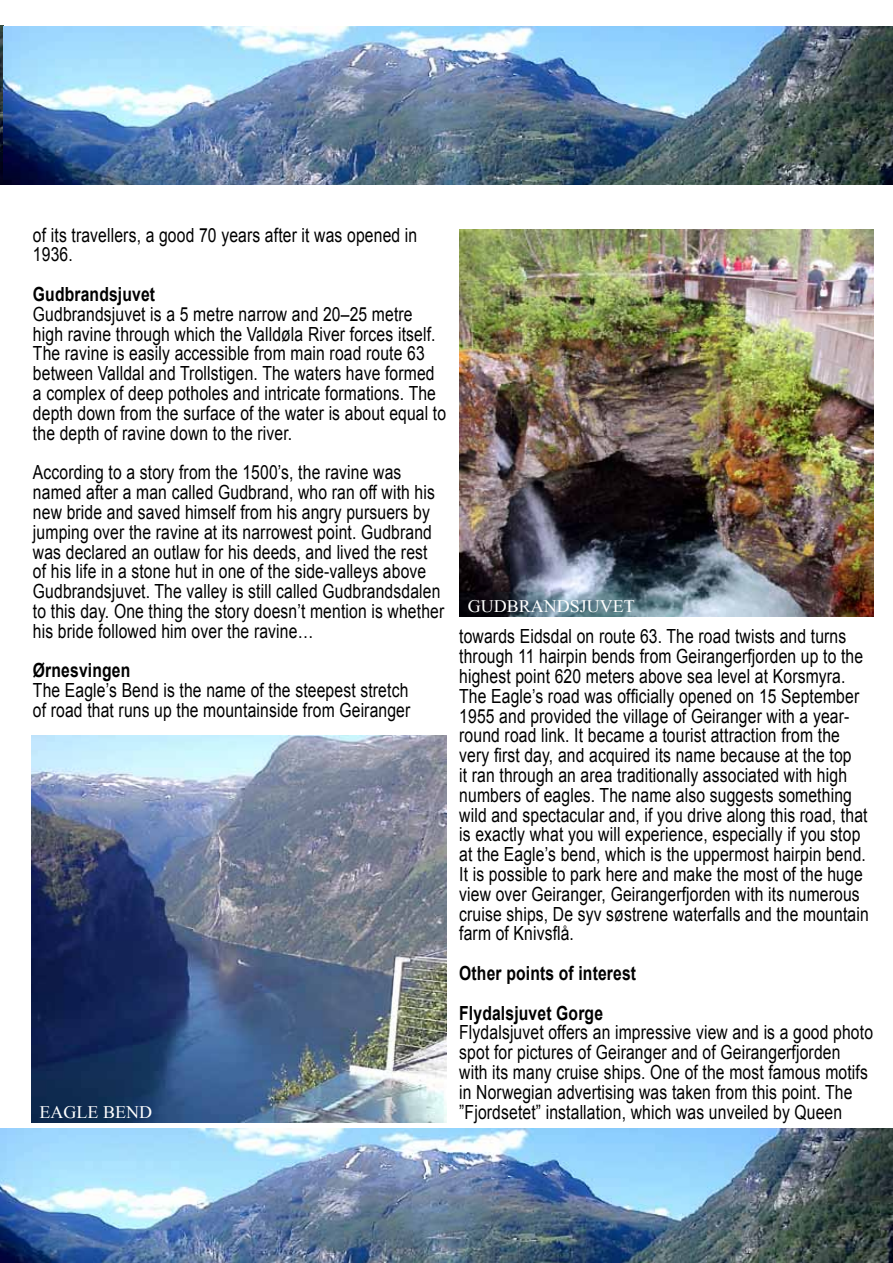
<style>
.page{position:relative;width:893px;height:1263px;background:#fff}
.page>*{position:absolute;margin:0;border:0;box-sizing:border-box;transform-origin:0 0}
.t1{font:19.5px/19.8px "Arial";letter-spacing:.01em;color:#000;scale:.81 1}
.t2{font:700 19.5px/39.6px "Arial";letter-spacing:.01em;color:#000;scale:.81 1}
.t3{font:18px "Mongolian Baiti";color:#fff}
</style>
<div class="page">
<img style="left:0;top:26px;width:893px;height:159px">
<img style="left:0;top:1128px;width:892px;height:135px">
<img style="left:459px;top:230px;width:415px;height:387px">
<img style="left:31px;top:735px;width:415px;height:387px">
<p class="t1" style="left:33px;top:225px;width:476px">of its travellers, a good 70 years after it was opened in<br>1936.</p>
<p class="t2" style="left:33px;top:275px;width:152px">Gudbrandsjuvet</p>
<p class="t1" style="left:33px;top:304px;width:512px">Gudbrandsjuvet is a 5 metre narrow and 20–25 metre high ravine through which the Valldøla River forces itself.<br>The ravine is easily accessible from main road route 63 between Valldal and Trollstigen. The waters have formed a complex of deep potholes and intricate formations. The depth down from the surface of the water is about equal to the depth of ravine down to the river.</p>
<p class="t1" style="left:33px;top:463px;width:509px">According to a story from the 1500’s, the ravine was named after a man called Gudbrand, who ran off with his new bride and saved himself from his angry pursuers by jumping over the ravine at its narrowest point. Gudbrand was declared an outlaw for his deeds, and lived the rest of his life in a stone hut in one of the side-valleys above Gudbrandsjuvet. The valley is still called Gudbrandsdalen to this day. One thing the story doesn’t mention is whether his bride followed him over the ravine…</p>
<p class="t2" style="left:33px;top:651px;width:122px">Ørnesvingen</p>
<p class="t1" style="left:33px;top:681px;width:467px">The Eagle’s Bend is the name of the steepest stretch of road that runs up the mountainside from Geiranger</p>
<p class="t3" style="left:40px;top:1102px;width:114px">EAGLE BEND</p>
<p class="t3" style="left:468px;top:596px;width:168px">GUDBRANDSJUVET</p>
<p class="t1" style="left:459px;top:627px;width:507px">towards Eidsdal on route 63. The road twists and turns through 11 hairpin bends from Geirangerfjorden up to the highest point 620 meters above sea level at Korsmyra.<br>The Eagle’s road was officially opened on 15 September 1955 and provided the village of Geiranger with a year&shy;round road link. It became a tourist attraction from the very first day, and acquired its name because at the top<br>it ran through an area traditionally associated with high numbers of eagles. The name also suggests something wild and spectacular and, if you drive along this road, that is exactly what you will experience, especially if you stop at the Eagle’s bend, which is the uppermost hairpin bend.<br>It is possible to park here and make the most of the huge view over Geiranger, Geirangerfjorden with its numerous cruise ships, De syv søstrene waterfalls and the mountain farm of Knivsflå.</p>
<p class="t2" style="left:459px;top:954px;width:220px">Other points of interest<br>Flydalsjuvet Gorge</p>
<p class="t1" style="left:459px;top:1023px;width:512px">Flydalsjuvet offers an impressive view and is a good photo spot for pictures of Geiranger and of Geirangerfjorden with its many cruise ships. One of the most famous motifs in Norwegian advertising was taken from this point. The ”Fjordsetet” installation, which was unveiled by Queen</p>
</div>
